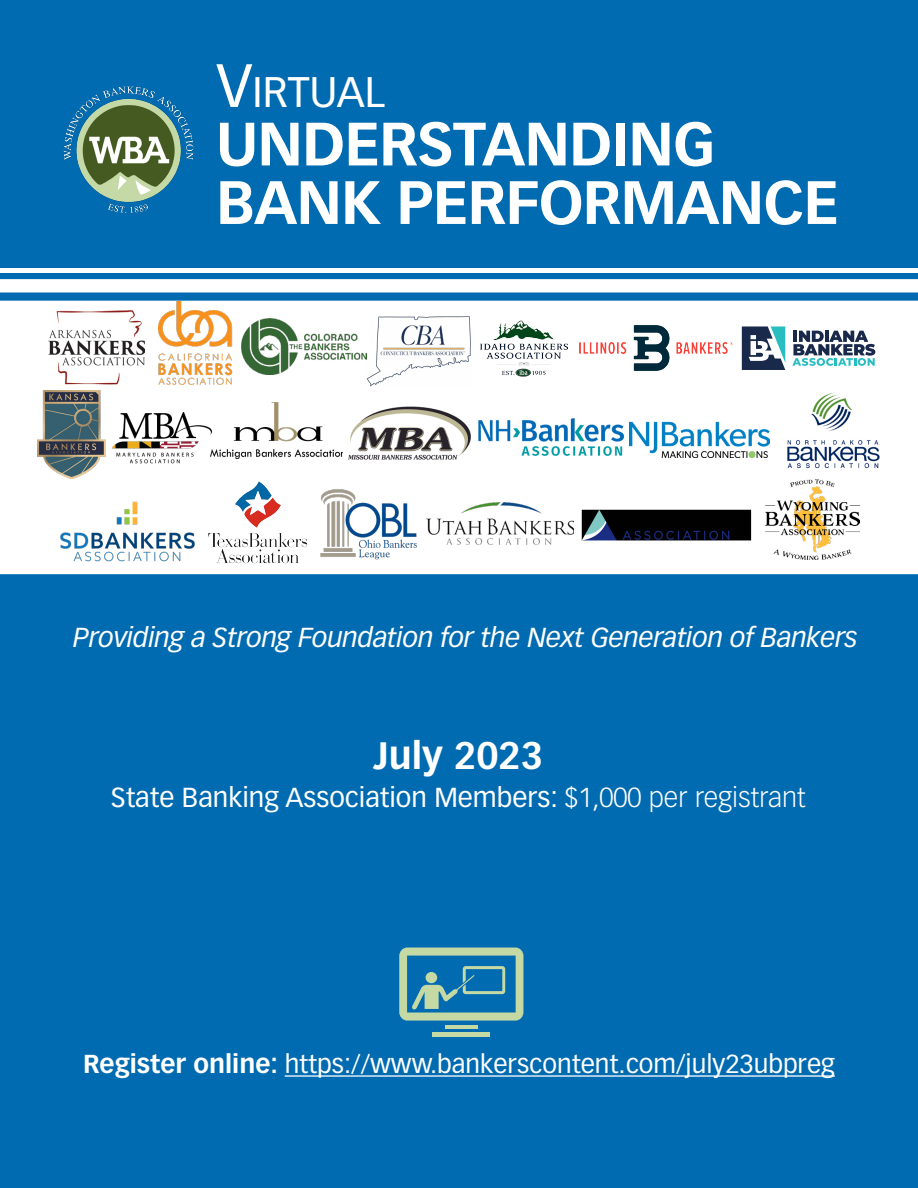
<style>
.page{position:relative;width:918px;height:1188px;background:#006bb0}
.page>*{position:absolute;margin:0;border:0;box-sizing:border-box;transform-origin:0 0}
.t1{font:700 60px/58.5px "Vectora LT Pro";letter-spacing:-.015em;color:#fff}
.t2{font:42px "Vectora LT Pro";color:#fff}
.t3{font:700 37.5px "Vectora LT Pro";color:#fff}
.t4{font:italic 27px "Vectora LT Pro";letter-spacing:-.01em;color:#fff}
.t5{font:27px "Vectora LT Pro";color:#fff}
.t6{font:25.5px "Vectora LT Pro";color:#fff}
.s1{font-size:60px}
.s2{font-weight:300}
.s3{font-weight:700}
</style>
<div class="page">
<hr style="left:445px;top:1025px;width:33px;height:3px;background:#c5d9a5">
<hr style="left:433px;top:1032px;width:57px;height:4px;background:#c5d9a5">
<svg style="left:399px;top:948px;width:124px;height:73px"></svg>
<hr style="left:285px;top:1075px;width:550px;height:2px;background:#fff">
<img style="left:63px;top:86px;width:131px;height:127px">
<div style="left:0;top:268px;width:918px;height:5px;background:#fff"></div>
<svg style="left:0;top:279px;width:918px;height:13px;background:#fcfdfe"></svg>
<div style="left:0;top:301px;width:918px;height:273px;background:#fff"></div>
<img style="left:426px;top:503px;width:148px;height:44px">
<img style="left:159px;top:301px;width:74px;height:89px">
<img style="left:109px;top:404px;width:107px;height:67px">
<img style="left:242px;top:318px;width:124px;height:57px">
<img style="left:38px;top:390px;width:68px;height:88px">
<img style="left:630px;top:417px;width:139px;height:40px">
<img style="left:766px;top:480px;width:93px;height:80px">
<img style="left:316px;top:487px;width:105px;height:76px">
<img style="left:205px;top:478px;width:105px;height:88px">
<img style="left:580px;top:326px;width:152px;height:45px">
<img style="left:48px;top:310px;width:96px;height:77px">
<img style="left:366px;top:316px;width:105px;height:71px">
<svg style="left:792px;top:331px;width:83px;height:35px;background:#869ead"></svg>
<svg style="left:742px;top:326px;width:43px;height:44px;background:#5f7c90"></svg>
<img style="left:210px;top:402px;width:133px;height:56px">
<img style="left:478px;top:417px;width:147px;height:41px">
<img style="left:778px;top:391px;width:105px;height:79px">
<img style="left:343px;top:402px;width:132px;height:61px">
<img style="left:59px;top:500px;width:137px;height:63px">
<img style="left:479px;top:318px;width:89px;height:62px">
<img style="left:574px;top:506px;width:183px;height:37px">
<p class="t2" style="left:216px;top:67px;width:171px"><span class="s1">V</span>IRTUAL</p>
<p class="t1" style="left:216px;top:115px;width:625px">UNDERSTANDING<br>BANK PERFORMANCE</p>
<p class="t4" style="left:73px;top:621px;width:786px">Providing a Strong Foundation for the Next Generation of Bankers</p>
<p class="t3" style="left:374px;top:732px;width:171px">July 2023</p>
<p class="t5" style="left:111px;top:782px;width:696px">State Banking Association Members: <span class="s2">$1,000 per registrant</span></p>
<p class="t6" style="left:83px;top:1049px;width:753px"><span class="s3">Register online:</span> https://www.bankerscontent.com/july23ubpreg</p>
</div>
